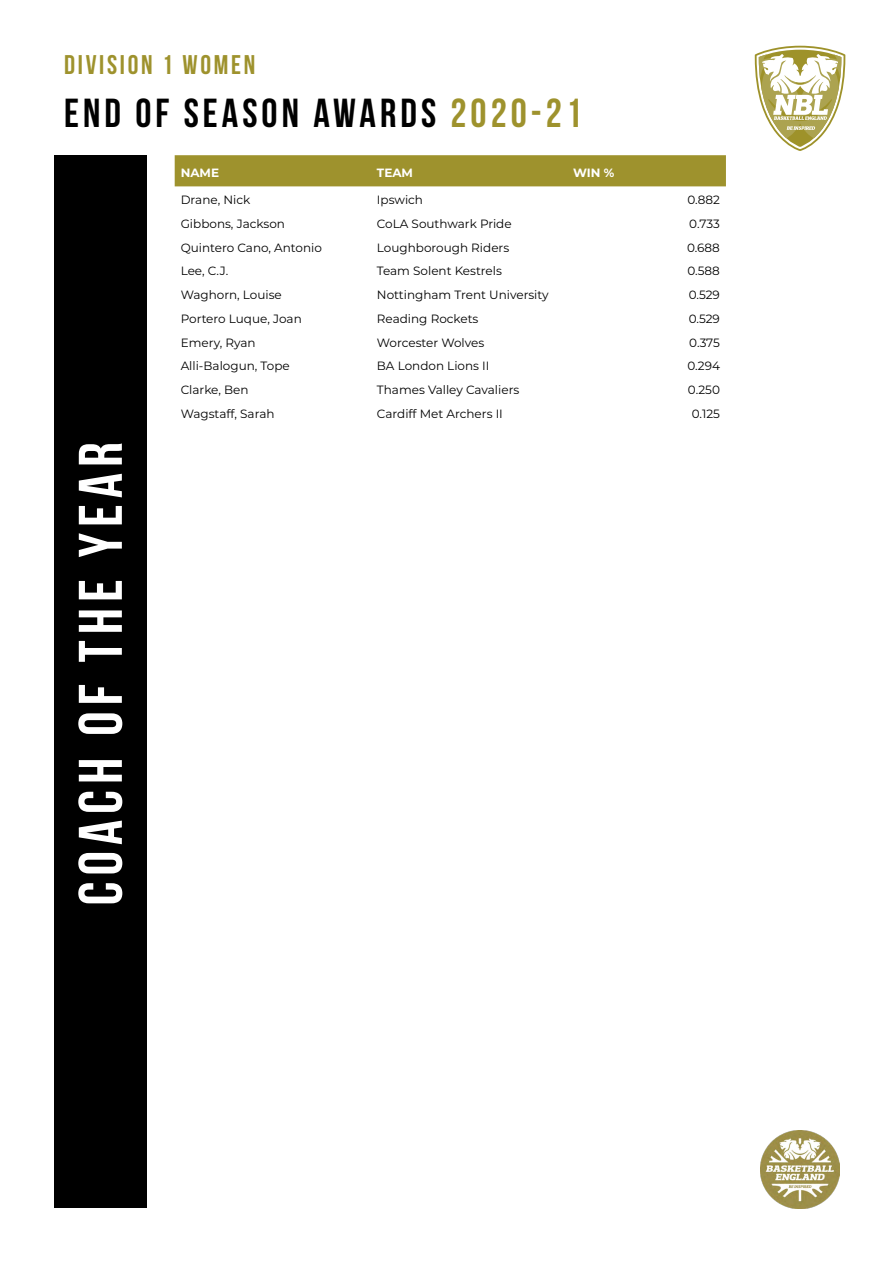
<style>
.page{position:relative;width:893px;height:1263px;background:#fff}
.page>*{position:absolute;margin:0;border:0;box-sizing:border-box;transform-origin:0 0}
.t1{font:700 61.5px "Bebas Neue";letter-spacing:.1em;color:#fff}
.t2{font:700 40.5px "Bebas Neue";letter-spacing:.1em;color:#000}
.t3{font:700 27px "Bebas Neue";letter-spacing:.1em;color:#9e922d}
.t4{font:12px "Montserrat";color:#000}
.t5{font:700 12px "Montserrat";color:#fff}
.s1{color:#9e922d}
</style>
<div class="page">
<div style="left:54px;top:155px;width:93px;height:1053px;background:#000"></div>
<div style="left:175px;top:155px;width:551px;height:31px;background:#9e922d"></div>
<img style="left:761px;top:1131px;width:78px;height:78px">
<svg style="left:755px;top:46px;width:90px;height:105px"></svg>
<h3 class="t3" style="left:64px;top:50px;width:193px">DIVISION 1 WOMEN</h3>
<h2 class="t2" style="left:64px;top:91px;width:519px">END OF SEASON AWARDS <span class="s1">2020-21</span></h2>
<h1 class="t1" style="left:67px;top:905px;width:465px;rotate:-90deg">COACH OF THE YEAR</h1>
<p class="t5" style="left:181px;top:164px;width:40px">NAME</p>
<p class="t5" style="left:377px;top:164px;width:38px">TEAM</p>
<p class="t5" style="left:573px;top:164px;width:43px">WIN %</p>
<p class="t4" style="left:181px;top:191px;width:71px">Drane, Nick</p>
<p class="t4" style="left:377px;top:191px;width:48px">Ipswich</p>
<p class="t4" style="left:687px;top:191px;width:34px">0.882</p>
<p class="t4" style="left:181px;top:215px;width:106px">Gibbons, Jackson</p>
<p class="t4" style="left:377px;top:215px;width:136px">CoLA Southwark Pride</p>
<p class="t4" style="left:689px;top:215px;width:32px">0.733</p>
<p class="t4" style="left:181px;top:239px;width:143px">Quintero Cano, Antonio</p>
<p class="t4" style="left:377px;top:239px;width:134px">Loughborough Riders</p>
<p class="t4" style="left:687px;top:239px;width:34px">0.688</p>
<p class="t4" style="left:181px;top:263px;width:49px">Lee, C.J.</p>
<p class="t4" style="left:377px;top:263px;width:127px">Team Solent Kestrels</p>
<p class="t4" style="left:687px;top:263px;width:34px">0.588</p>
<p class="t4" style="left:181px;top:287px;width:103px">Waghorn, Louise</p>
<p class="t4" style="left:377px;top:287px;width:173px">Nottingham Trent University</p>
<p class="t4" style="left:689px;top:287px;width:33px">0.529</p>
<p class="t4" style="left:181px;top:310px;width:123px">Portero Luque, Joan</p>
<p class="t4" style="left:377px;top:310px;width:103px">Reading Rockets</p>
<p class="t4" style="left:689px;top:310px;width:33px">0.529</p>
<p class="t4" style="left:181px;top:334px;width:76px">Emery, Ryan</p>
<p class="t4" style="left:377px;top:334px;width:109px">Worcester Wolves</p>
<p class="t4" style="left:689px;top:334px;width:32px">0.375</p>
<p class="t4" style="left:181px;top:358px;width:111px">Alli-Balogun, Tope</p>
<p class="t4" style="left:377px;top:358px;width:114px">BA London Lions II</p>
<p class="t4" style="left:687px;top:358px;width:34px">0.294</p>
<p class="t4" style="left:181px;top:382px;width:69px">Clarke, Ben</p>
<p class="t4" style="left:377px;top:382px;width:144px">Thames Valley Cavaliers</p>
<p class="t4" style="left:688px;top:382px;width:34px">0.250</p>
<p class="t4" style="left:181px;top:405px;width:95px">Wagstaff, Sarah</p>
<p class="t4" style="left:377px;top:405px;width:127px">Cardiff Met Archers II</p>
<p class="t4" style="left:692px;top:405px;width:30px">0.125</p>
</div>
